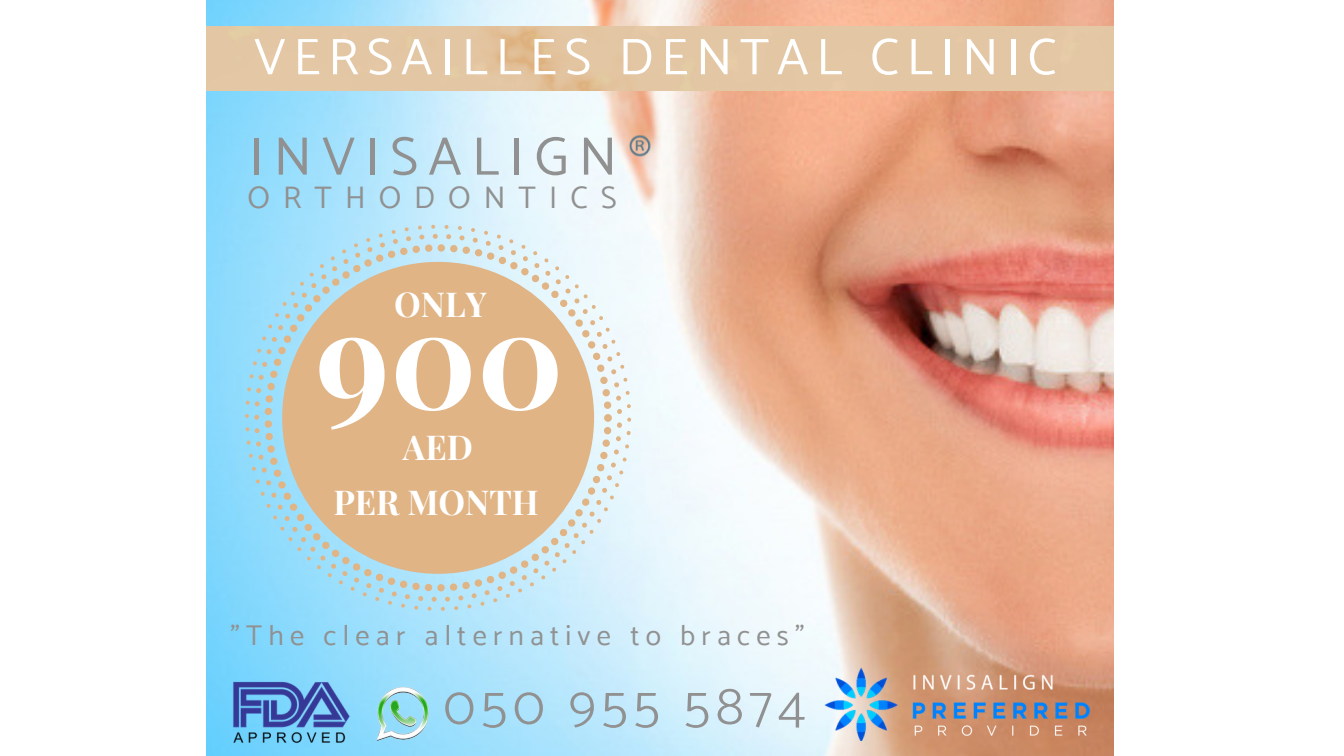
<style>
.page{position:relative;width:1344px;height:756px;background:#fff}
.page>*{position:absolute;margin:0;border:0;box-sizing:border-box;transform-origin:0 0}
.t1{font:700 134.58px "Playfair Display SC";color:#fff}
.t2{font:54.43px "Catamaran";letter-spacing:.19em;color:#919191}
.t3{font:300 54.43px "Catamaran";letter-spacing:.1em;color:#919191}
.t4{font:51.8px "Catamaran";letter-spacing:.15em;color:#fff}
.t5{font:700 33.6px "Playfair Display SC";color:#fff}
.t6{font:31.15px "Catamaran";letter-spacing:.42em;color:#919191}
.t7{font:28.53px "Catamaran";letter-spacing:.22em;color:#919191}
</style>
<div class="page">
<img style="left:206px;top:0;width:908px;height:756px">
<img style="left:902px;top:701px;width:189px;height:21px">
<img style="left:897px;top:656px;width:182px;height:37px">
<img style="left:902px;top:722px;width:196px;height:23px">
<img style="left:816px;top:668px;width:86px;height:72px">
<svg style="left:245px;top:225px;width:386px;height:386px;background:#d0cbba"></svg>
<div style="left:206px;top:26px;width:908px;height:65px;background:#e3c6a4"></div>
<img style="left:231px;top:678px;width:121px;height:68px">
<img style="left:351px;top:684px;width:103px;height:58px">
<img style="left:625px;top:102px;width:25px;height:115px">
<p class="t4" style="left:254px;top:26px;width:804px">VERSAILLES DENTAL CLINIC</p>
<p class="t2" style="left:249px;top:124px;width:369px">INVISALIGN</p>
<p class="t6" style="left:247px;top:179px;width:371px">ORTHODONTICS</p>
<p class="t5" style="left:394px;top:277px;width:94px">ONLY</p>
<p class="t1" style="left:315px;top:253px;width:250px">900</p>
<p class="t5" style="left:403px;top:421px;width:71px">AED</p>
<p class="t5" style="left:333px;top:476px;width:207px">PER MONTH</p>
<p class="t7" style="left:231px;top:619px;width:575px">"The clear alternative to braces"</p>
<p class="t3" style="left:443px;top:673px;width:364px">050 955 5874</p>
</div>
